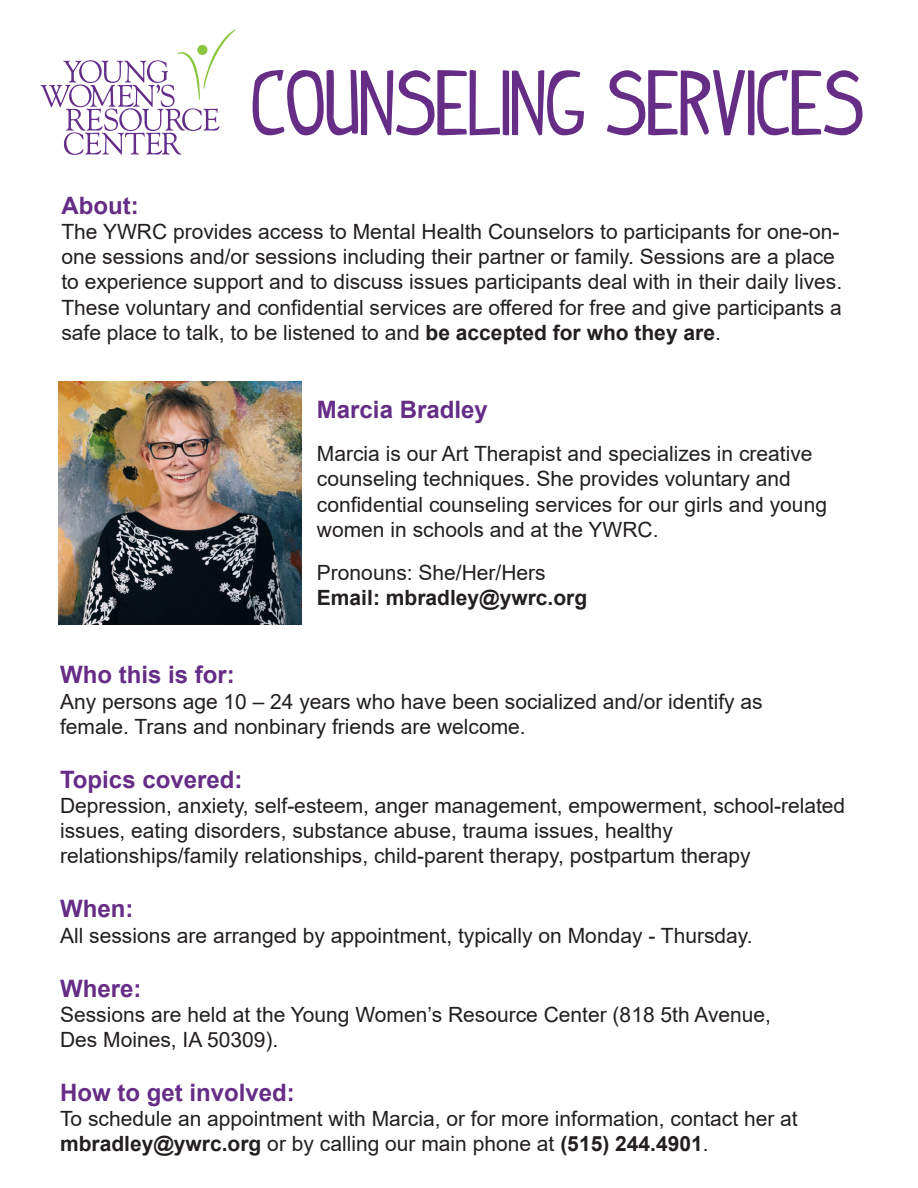
<style>
.page{position:relative;width:918px;height:1188px;background:#fff}
.page>*{position:absolute;margin:0;border:0;box-sizing:border-box;transform-origin:0 0}
.t1{font:72px "Indy Pimp";color:#652d86}
.t2{font:700 24px "Arial";color:#652d86}
.t3{font:21px/25.2px "Arial";color:#231f20}
.t4{font:700 21px "Arial";color:#231f20}
.s1{font-weight:700}
</style>
<div class="page">
<svg style="left:40px;top:29px;width:196px;height:126px"></svg>
<img style="left:59px;top:381px;width:243px;height:243px">
<p class="t1" style="left:251px;top:70px;width:614px">COUNSELING SERVICES</p>
<p class="t2" style="left:61px;top:189px;width:79px">About:</p>
<p class="t3" style="left:61px;top:219px;width:782px">The YWRC provides access to Mental Health Counselors to participants for one-on&shy;one sessions and/or sessions including their partner or family. Sessions are a place to experience support and to discuss issues participants deal with in their daily lives.<br>These voluntary and confidential services are offered for free and give participants a safe place to talk, to be listened to and <span class="s1">be accepted for who they are</span>.</p>
<p class="t2" style="left:317px;top:393px;width:172px">Marcia Bradley</p>
<p class="t3" style="left:317px;top:441px;width:497px">Marcia is our Art Therapist and specializes in creative counseling techniques. She provides voluntary and</p>
<p class="t3" style="left:317px;top:492px;width:512px">confidential counseling services for our girls and young women in schools and at the YWRC.</p>
<p class="t3" style="left:317px;top:560px;width:230px">Pronouns: She/Her/Hers</p>
<p class="t4" style="left:317px;top:583px;width:272px">Email: mbradley@ywrc.org</p>
<p class="t2" style="left:60px;top:658px;width:176px">Who this is for:</p>
<p class="t3" style="left:60px;top:689px;width:704px">Any persons age 10 – 24 years who have been socialized and/or identify as</p>
<p class="t3" style="left:60px;top:714px;width:467px">female. Trans and nonbinary friends are welcome.</p>
<p class="t2" style="left:60px;top:762px;width:184px">Topics covered:</p>
<p class="t3" style="left:60px;top:793px;width:787px">Depression, anxiety, self-esteem, anger management, empowerment, school-related issues, eating disorders, substance abuse, trauma issues, healthy</p>
<p class="t3" style="left:60px;top:843px;width:692px">relationships/family relationships, child-parent therapy, postpartum therapy</p>
<p class="t2" style="left:60px;top:892px;width:75px">When:</p>
<p class="t3" style="left:60px;top:923px;width:694px">All sessions are arranged by appointment, typically on Monday - Thursday.</p>
<p class="t2" style="left:60px;top:971px;width:83px">Where:</p>
<p class="t3" style="left:60px;top:1002px;width:712px">Sessions are held at the Young Women’s Resource Center (818 5th Avenue,</p>
<p class="t3" style="left:60px;top:1027px;width:220px">Des Moines, IA 50309).</p>
<p class="t2" style="left:60px;top:1076px;width:236px">How to get involved:</p>
<p class="t3" style="left:60px;top:1106px;width:739px">To schedule an appointment with Marcia, or for more information, contact her at <span class="s1">mbradley@ywrc.org</span> or by calling our main phone at <span class="s1">(515) 244.4901</span>.</p>
</div>
